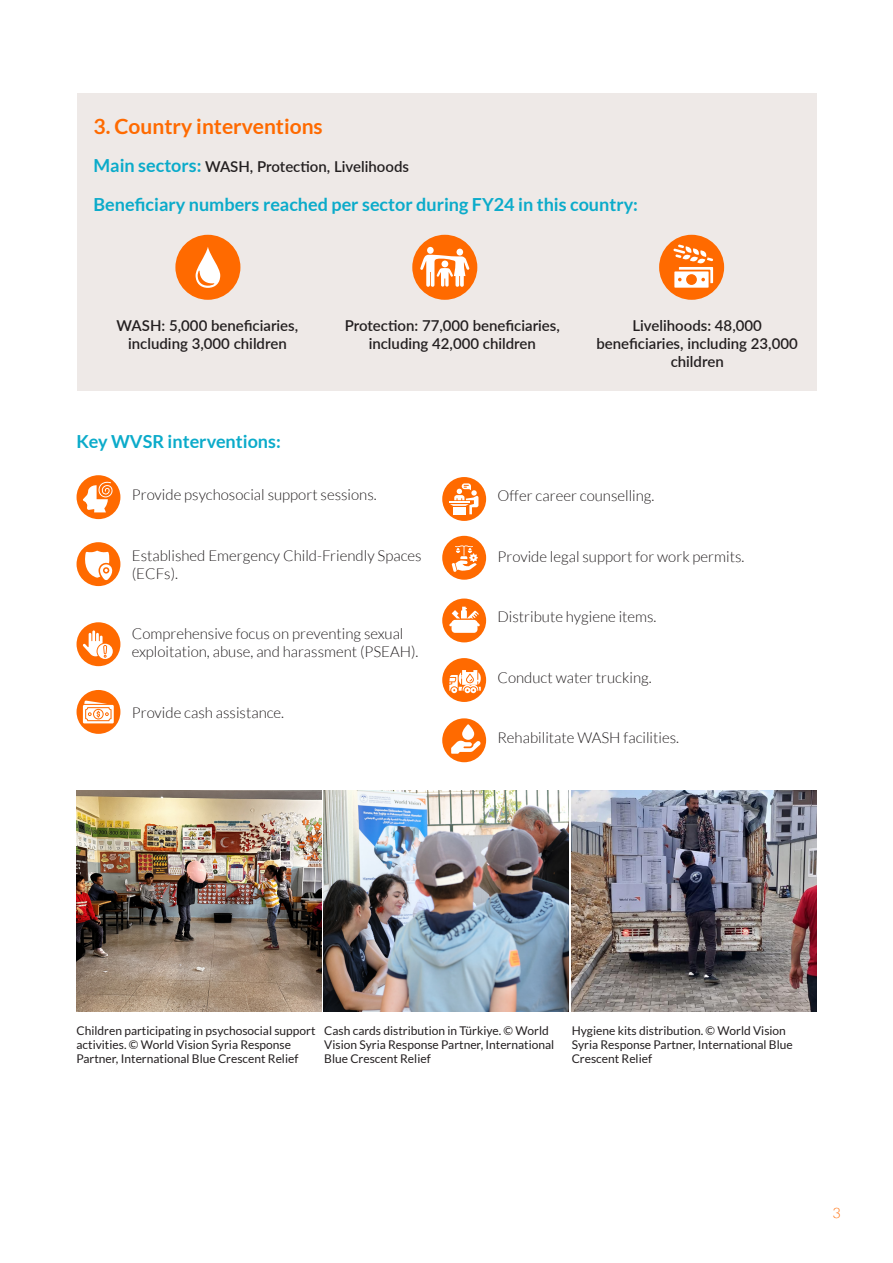
<style>
.page{position:relative;width:893px;height:1263px;background:#fff}
.page>*{position:absolute;margin:0;border:0;box-sizing:border-box;transform-origin:0 0}
.t1{font:700 21px "Lato";color:#ff6a00}
.t2{font:700 18px "Lato";color:#0babca}
.t3{font:300 15px/18px "Lato";color:#231f20}
.t4{font:600 15px/18px "Lato";color:#231f20;text-align:center}
.t5{font:300 14.25px "Lato";color:#ff6a00}
.t6{font:12px/14.4px "Lato";color:#231f20}
.s1{font-weight:700;font-size:18px;color:#0babca}
</style>
<div class="page">
<div style="left:77px;top:475px;width:43px;height:44px;background:#ff6a00;border-radius:50%"></div>
<div style="left:77px;top:542px;width:43px;height:44px;background:#ff6a00;border-radius:50%"></div>
<div style="left:77px;top:690px;width:43px;height:44px;background:#ff6a00;border-radius:50%"></div>
<div style="left:442px;top:477px;width:44px;height:44px;background:#ff6a00;border-radius:50%"></div>
<div style="left:442px;top:536px;width:44px;height:44px;background:#ff6a00;border-radius:50%"></div>
<div style="left:442px;top:598px;width:44px;height:44px;background:#ff6a00;border-radius:50%"></div>
<div style="left:442px;top:658px;width:44px;height:44px;background:#ff6a00;border-radius:50%"></div>
<img style="left:77px;top:791px;width:244px;height:220px">
<img style="left:324px;top:791px;width:244px;height:220px">
<img style="left:572px;top:791px;width:244px;height:220px">
<div style="left:77px;top:622px;width:43px;height:44px;background:#ff6a00;border-radius:50%"></div>
<div style="left:442px;top:718px;width:44px;height:44px;background:#ff6a00;border-radius:50%"></div>
<svg style="left:83px;top:481px;width:30px;height:31px"></svg>
<svg style="left:83px;top:551px;width:30px;height:29px"></svg>
<svg style="left:83px;top:630px;width:30px;height:29px"></svg>
<svg style="left:83px;top:700px;width:31px;height:23px"></svg>
<svg style="left:449px;top:607px;width:31px;height:26px"></svg>
<svg style="left:449px;top:670px;width:32px;height:23px"></svg>
<svg style="left:451px;top:724px;width:30px;height:30px"></svg>
<div style="left:77px;top:94px;width:739px;height:297px;background:#eee9e7"></div>
<div style="left:412px;top:235px;width:65px;height:65px;background:#ff6a00;border-radius:50%"></div>
<div style="left:427px;top:247px;width:7px;height:7px;background:#fff;border-radius:50%"></div>
<div style="left:456px;top:249px;width:7px;height:7px;background:#fff;border-radius:50%"></div>
<svg style="left:420px;top:255px;width:49px;height:32px"></svg>
<div style="left:659px;top:235px;width:65px;height:65px;background:#ff6a00;border-radius:50%"></div>
<svg style="left:673px;top:244px;width:40px;height:44px"></svg>
<div style="left:175px;top:235px;width:65px;height:65px;background:#ff6a00;border-radius:50%"></div>
<svg style="left:196px;top:247px;width:24px;height:41px"></svg>
<hr style="left:449px;top:501px;width:21px;height:2px;background:#fff">
<svg style="left:450px;top:483px;width:28px;height:31px"></svg>
<svg style="left:451px;top:545px;width:27px;height:27px"></svg>
<p class="t1" style="left:94px;top:114px;width:231px">3. Country interventions</p>
<p class="t4" style="left:94px;top:157px;width:317px"><span class="s1">Main sectors:</span> WASH, Protection, Livelihoods</p>
<p class="t2" style="left:94px;top:194px;width:546px">Beneficiary numbers reached per sector during FY24 in this country:</p>
<p class="t4" style="left:117px;top:316px;width:183px">WASH: 5,000 beneficiaries, including 3,000 children</p>
<p class="t4" style="left:345px;top:316px;width:217px">Protection: 77,000 beneficiaries, including 42,000 children</p>
<p class="t4" style="left:596px;top:316px;width:203px">Livelihoods: 48,000 beneficiaries, including 23,000 children</p>
<p class="t2" style="left:77px;top:431px;width:206px">Key WVSR interventions:</p>
<p class="t3" style="left:132px;top:486px;width:246px">Provide psychosocial support sessions.</p>
<p class="t3" style="left:132px;top:546px;width:291px">Established Emergency Child-Friendly Spaces (ECFs).</p>
<p class="t3" style="left:132px;top:625px;width:288px">Comprehensive focus on preventing sexual exploitation, abuse, and harassment (PSEAH).</p>
<p class="t3" style="left:132px;top:703px;width:154px">Provide cash assistance.</p>
<p class="t3" style="left:497px;top:487px;width:158px">Offer career counselling.</p>
<p class="t3" style="left:497px;top:547px;width:248px">Provide legal support for work permits.</p>
<p class="t3" style="left:497px;top:608px;width:161px">Distribute hygiene items.</p>
<p class="t3" style="left:497px;top:668px;width:156px">Conduct water trucking.</p>
<p class="t3" style="left:497px;top:729px;width:183px">Rehabilitate WASH facilities.</p>
<p class="t6" style="left:77px;top:1023px;width:240px">Children participating in psychosocial support activities. © World Vision Syria Response<br>Partner, International Blue Crescent Relief</p>
<p class="t6" style="left:324px;top:1023px;width:232px">Cash cards distribution in Türkiye. © World<br>Vision Syria Response Partner, International<br>Blue Crescent Relief</p>
<p class="t6" style="left:572px;top:1023px;width:222px">Hygiene kits distribution. © World Vision<br>Syria Response Partner, International Blue<br>Crescent Relief</p>
<p class="t5" style="left:833px;top:1205px;width:10px">3</p>
</div>
